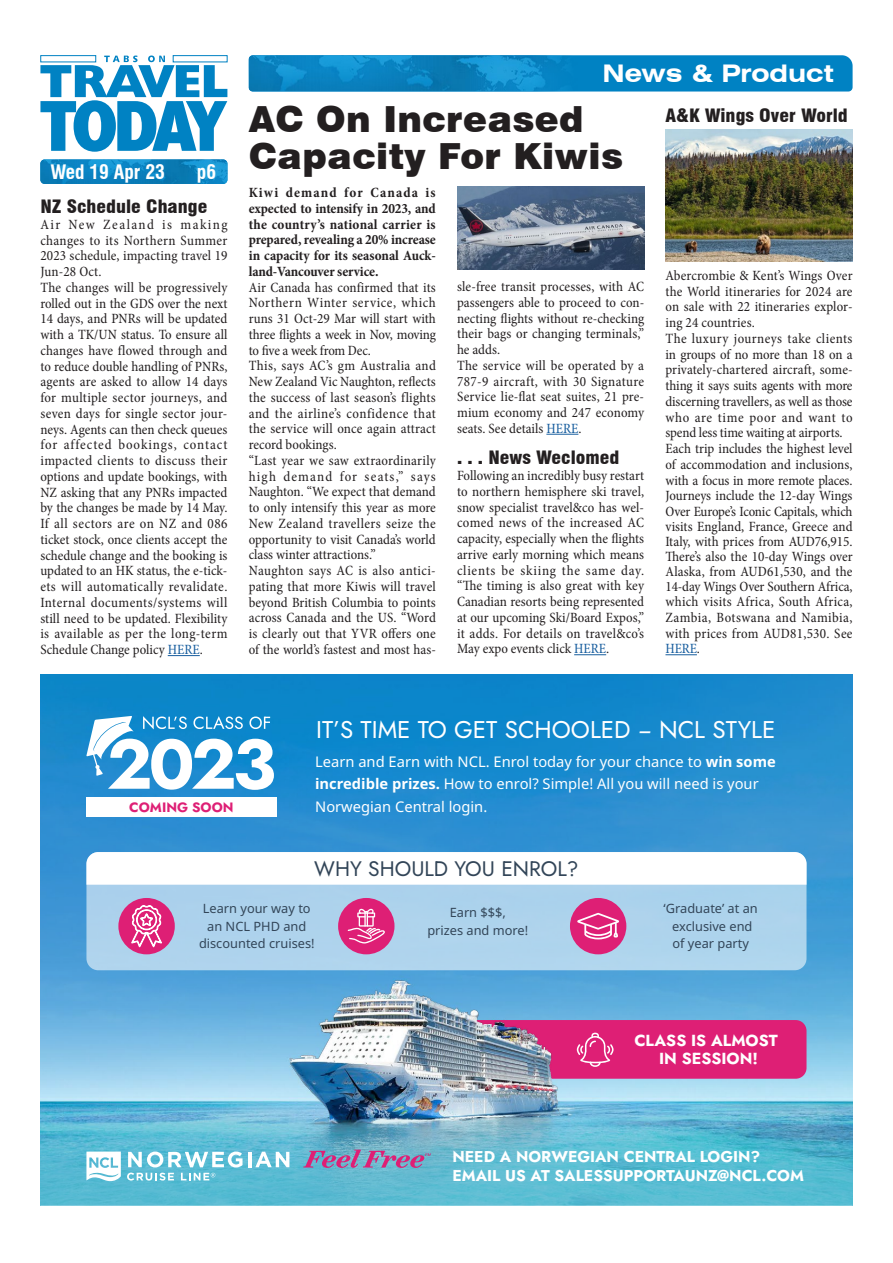
<style>
.page{position:relative;width:893px;height:1263px;background:#fff}
.page>*{position:absolute;margin:0;border:0;box-sizing:border-box;transform-origin:0 0}
.t1{font:900 36px/37.5px "Swiss 721 BT";letter-spacing:.01em;color:#231f20}
.t2{font:700 expanded 24.3px "Swiss 721 BT";color:#fff}
.t3{font:24.15px "Jost";color:#fff}
.t4{font:21px "Jost";color:#324558}
.t5{font:700 condensed 19.5px "Swiss 721 BT";color:#fff}
.t6{font:900 condensed 18px "Swiss 721 BT";color:#231f20;scale:1.08 1}
.t7{font:700 16.05px/18px "Jost";color:#fff;text-align:center}
.t8{font:700 15.6px/19px "Jost";color:#fff}
.t9{font:14.7px/22px "Noto Sans";color:#fff}
.t10{font:condensed 14.25px/15.8px "Minion Pro";letter-spacing:.005em;color:#231f20}
.t11{font:700 condensed 14.25px/15.8px "Minion Pro";letter-spacing:-.005em;color:#231f20;text-align:justify}
.t12{font:700 13.5px "Jost";color:#de1f75}
.t13{font:12.75px/17.7px "Noto Sans";color:#324558;text-align:center}
.s1{color:#175d9e}
.s2{font-style:italic}
.s3{font-weight:700}
</style>
<div class="page">
<img style="left:40px;top:159px;width:187px;height:25px">
<svg style="left:40px;top:55px;width:188px;height:97px"></svg>
<svg style="left:251px;top:55px;width:602px;height:37px;background:#0886c4"></svg>
<img style="left:249px;top:55px;width:329px;height:36px">
<img style="left:40px;top:1099px;width:813px;height:15px">
<svg style="left:40px;top:674px;width:813px;height:424px;background:#429cd3"></svg>
<svg style="left:418px;top:1020px;width:388px;height:59px;background:#c04684"></svg>
<div style="left:86px;top:852px;width:720px;height:118px;background:#add3ec;border-radius:12px"></div>
<div style="left:86px;top:852px;width:720px;height:33px;background:#fff"></div>
<div style="left:338px;top:898px;width:56px;height:56px;background:#de1f75;border-radius:50%"></div>
<svg style="left:348px;top:909px;width:37px;height:34px"></svg>
<div style="left:118px;top:898px;width:57px;height:56px;background:#de1f75;border-radius:50%"></div>
<svg style="left:131px;top:905px;width:31px;height:46px"></svg>
<div style="left:570px;top:898px;width:56px;height:56px;background:#de1f75;border-radius:50%"></div>
<svg style="left:577px;top:913px;width:42px;height:26px"></svg>
<svg style="left:86px;top:716px;width:188px;height:74px"></svg>
<div style="left:86px;top:797px;width:190px;height:20px;background:#fff"></div>
<svg style="left:40px;top:1114px;width:813px;height:91px;background:#5eb8d0"></svg>
<svg style="left:577px;top:1033px;width:37px;height:34px"></svg>
<svg style="left:86px;top:1151px;width:35px;height:31px"></svg>
<hr style="left:248px;top:1152px;width:3px;height:15px;background:#fff">
<svg style="left:255px;top:1152px;width:34px;height:15px"></svg>
<svg style="left:127px;top:1151px;width:116px;height:29px"></svg>
<svg style="left:303px;top:1149px;width:128px;height:19px;background:#8e88b1"></svg>
<hr style="left:665px;top:654px;width:32px;height:1px;background:#175d9e">
<img style="left:665px;top:129px;width:188px;height:132px">
<hr style="left:546px;top:434px;width:32px;height:1px;background:#175d9e">
<hr style="left:574px;top:654px;width:32px;height:1px;background:#175d9e">
<hr style="left:168px;top:655px;width:32px;height:1px;background:#175d9e">
<img style="left:457px;top:187px;width:187px;height:83px">
<h3 class="t5" style="left:50px;top:160px;width:116px">Wed 19 Apr 23</h3>
<h3 class="t5" style="left:197px;top:160px;width:21px">p6</h3>
<p class="t6" style="left:40px;top:196px;width:156px">NZ Schedule Change</p>
<p class="t10" style="left:40px;top:217px;width:189px">Air New Zealand is making changes to its Northern Summer<br>2023 schedule, impacting travel 19<br>Jun-28 Oct.<br>The changes will be progressively rolled out in the GDS over the next<br>14 days, and PNRs will be updated with a TK/UN status. To ensure all changes have flowed through and to reduce double handling of PNRs, agents are asked to allow 14 days for multiple sector journeys, and seven days for single sector jour&shy;neys. Agents can then check queues for affected bookings, contact impacted clients to discuss their options and update bookings, with<br>NZ asking that any PNRs impacted by the changes be made by 14 May.<br>If all sectors are on NZ and 086 ticket stock, once clients accept the schedule change and the booking is updated to an HK status, the e-tick&shy;ets will automatically revalidate.<br>Internal documents/systems will still need to be updated. Flexibility is available as per the long-term<br>Schedule Change policy <span class="s1">HERE</span>.</p>
<h2 class="t2" style="left:602px;top:58px;width:233px">News &amp; Product</h2>
<h1 class="t1" style="left:249px;top:100px;width:376px">AC On Increased<br>Capacity For Kiwis</h1>
<p class="t11" style="left:249px;top:185px;width:189px">Kiwi demand for Canada is expected to intensify in 2023, and the country’s national carrier is prepared, revealing a 20% increase in capacity for its seasonal Auck&shy;land-Vancouver service.</p>
<p class="t10" style="left:249px;top:279px;width:189px">Air Canada has confirmed that its<br>Northern Winter service, which runs 31 Oct-29 Mar will start with three flights a week in Nov, moving to five a week from Dec.<br>This, says AC’s gm Australia and<br>New Zealand Vic Naughton, reflects the success of last season’s flights and the airline’s confidence that the service will once again attract record bookings.<br>“Last year we saw extraordinarily high demand for seats,” says<br>Naughton. “We expect that demand to only intensify this year as more<br>New Zealand travellers seize the opportunity to visit Canada’s world class winter attractions.”<br>Naughton says AC is also antici&shy;pating that more Kiwis will travel beyond British Columbia to points across Canada and the US. “Word is clearly out that YVR offers one of the world’s fastest and most has-</p>
<p class="t10" style="left:457px;top:279px;width:189px">sle-free transit processes, with AC passengers able to proceed to con&shy;necting flights without re-checking their bags or changing terminals,” he adds.<br>The service will be operated by a<br>787-9 aircraft, with 30 Signature<br>Service lie-flat seat suites, 21 pre&shy;mium economy and 247 economy seats. See details <span class="s1">HERE</span>.</p>
<p class="t6" style="left:457px;top:447px;width:152px">. . . News Weclomed</p>
<p class="t10" style="left:457px;top:468px;width:189px;text-align:justify">Following an incredibly busy restart to northern hemisphere ski travel, snow specialist travel&amp;co has wel&shy;comed news of the increased AC capacity, especially when the flights arrive early morning which means clients be skiing the same day. “The timing is also great with key Canadian resorts being represented at our upcoming Ski/Board Expos,” it adds. For details on travel&amp;co’s May expo events click <span class="s1">HERE</span>.</p>
<p class="t6" style="left:665px;top:105px;width:170px">A&amp;K Wings Over World</p>
<p class="t10" style="left:665px;top:268px;width:189px">Abercrombie &amp; Kent’s Wings Over the World itineraries for 2024 are on sale with 22 itineraries explor&shy;ing 24 countries.<br>The luxury journeys take clients in groups of no more than 18 on a privately-chartered aircraft, some&shy;thing it says suits agents with more discerning travellers, as well as those who are time poor and want to spend less time waiting at airports.<br>Each trip includes the highest level of accommodation and inclusions, with a focus in more remote places.<br>Journeys include the 12-day Wings<br>Over Europe’s Iconic Capitals, which visits England, France, Greece and<br>Italy, with prices from AUD76,915.<br>There’s also the 10-day Wings over<br>Alaska, from AUD61,530, and the<br>14-day Wings Over Southern Africa, which visits Africa, South Africa,<br>Zambia, Botswana and Namibia, with prices from AUD81,530. See<br><span class="s1">HERE</span>.</p>
<p class="t12" style="left:129px;top:798px;width:106px">COMING SOON</p>
<h3 class="t3" style="left:316px;top:713px;width:461px">IT’S TIME TO GET SCHOOLED <span class="s2">‒</span> NCL STYLE</h3>
<p class="t9" style="left:315px;top:751px;width:462px">Learn and Earn with NCL. Enrol today for your chance to <span class="s3">win some incredible prizes.</span> How to enrol? Simple! All you will need is your<br>Norwegian Central login.</p>
<h3 class="t4" style="left:314px;top:854px;width:266px">WHY SHOULD YOU ENROL?</h3>
<p class="t13" style="left:427px;top:904px;width:102px">Earn $$$,<br>prizes and more!</p>
<p class="t13" style="left:664px;top:900px;width:96px">‘Graduate’ at an exclusive end of year party</p>
<p class="t13" style="left:199px;top:900px;width:117px">Learn your way to an NCL PHD and discounted cruises!</p>
<p class="t7" style="left:634px;top:1031px;width:145px">CLASS IS ALMOST<br>IN SESSION!</p>
<p class="t8" style="left:452px;top:1147px;width:353px">NEED A NORWEGIAN CENTRAL LOGIN?<br>EMAIL US AT SALESSUPPORTAUNZ@NCL.COM</p>
</div>
